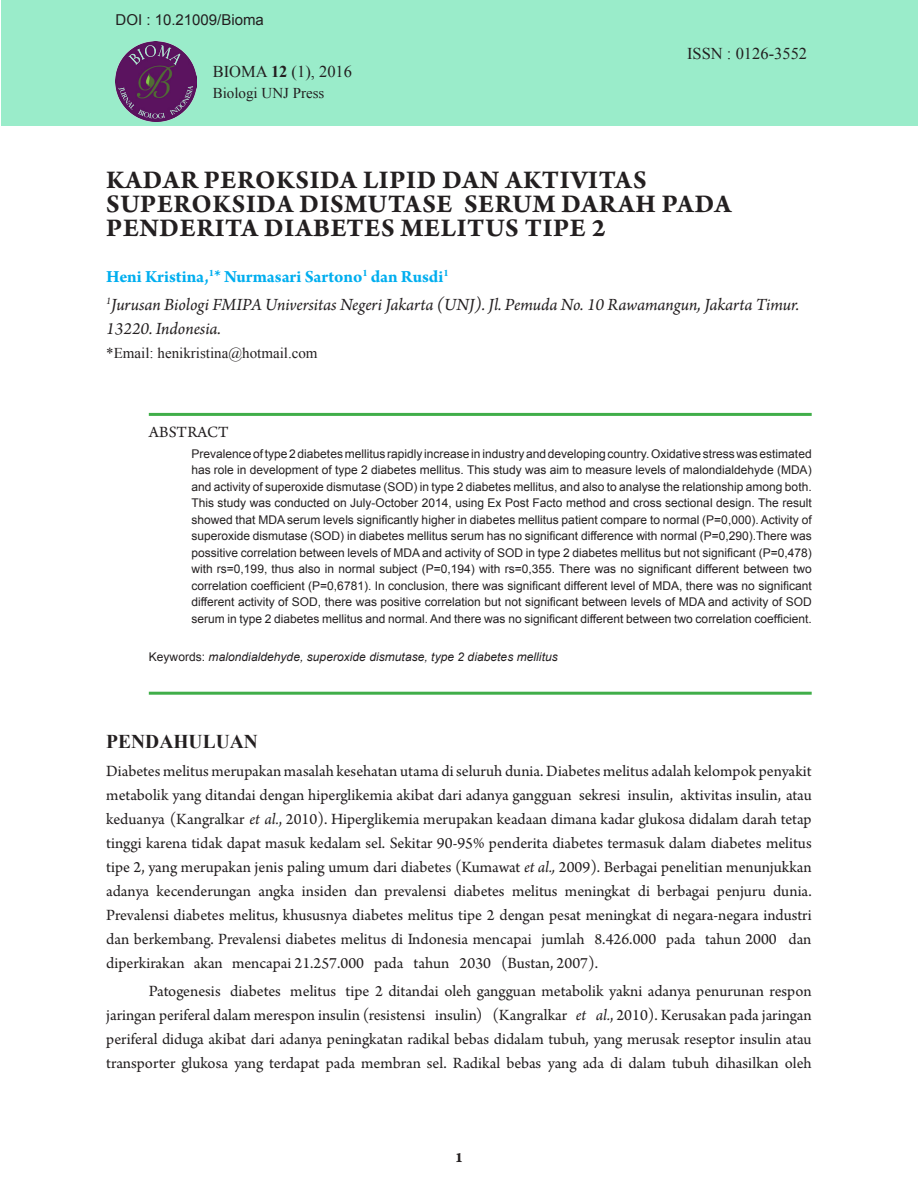
<style>
.page{position:relative;width:918px;height:1188px;background:#fff}
.page>*{position:absolute;margin:0;border:0;box-sizing:border-box;transform-origin:0 0}
.Bioma_Title_Indonesi{font:700 27px/24px "Arno Pro";letter-spacing:.025em;color:#231f20}
.Bioma_Heading_1_Firs{font:700 19.5px "Times New Roman";color:#231f20}
.Affiliation{font:italic 18px/24px "Arno Pro";letter-spacing:-.005em;color:#231f20}
.Bioma_Authors{font:700 18px "Arno Pro";letter-spacing:-.005em;color:#00aeef}
.Bioma_Paragraph_Firs{font:16.5px/24px "Arno Pro";color:#231f20;text-align:justify}
.Bioma_Paragraph{font:16.5px/24px "Arno Pro";letter-spacing:.005em;color:#231f20;text-align:justify}
.t1{font:16.5px "Times New Roman";color:#231f20}
.Bioma_Abstract_Headi{font:16.5px "Arno Pro";color:#231f20}
.Email{font:15px "Times New Roman";color:#231f20}
.Bioma_Abstract_Conte{font:15px "Arial";color:#231f20}
.t2{font:15px "Arno Pro Bold Caption";color:#231f20}
.Bioma_Abstract_Conte-2{font:12px/16.5px "Arial";color:#231f20;text-align:justify}
.Bioma_Keywords{font:italic 12px "Arial";letter-spacing:.005em;color:#231f20}
.s1{font-weight:700}
.s2{font-style:normal}
.s3{font-style:italic}
</style>
<div class="page">
<div style="left:2px;top:0;width:916px;height:125px;background:#9aecca"></div>
<img style="left:116px;top:41px;width:80px;height:81px">
<hr style="left:149px;top:413px;width:663px;height:3px;background:#40ae49">
<hr style="left:149px;top:692px;width:663px;height:3px;background:#40ae49">
<p class="Bioma_Abstract_Conte" style="left:116px;top:10px;width:150px">DOI : 10.21009/Bioma</p>
<p class="t1" style="left:213px;top:60px;width:141px">BIOMA <span class="s1">12</span> (1), 2016</p>
<p class="Email" style="left:213px;top:83px;width:113px">Biologi UNJ Press</p>
<p class="t1" style="left:687px;top:42px;width:122px">ISSN : 0126-3552</p>
<p class="Bioma_Title_Indonesi" style="left:106px;top:170px;width:627px">KADAR PEROKSIDA LIPID DAN AKTIVITAS<br>SUPEROKSIDA DISMUTASE SERUM DARAH PADA<br>PENDERITA DIABETES MELITUS TIPE 2</p>
<p class="Bioma_Authors" style="left:106px;top:266px;width:344px">Heni Kristina,<sup>1</sup>* Nurmasari Sartono<sup>1</sup> dan Rusdi<sup>1</sup></p>
<p class="Affiliation" style="left:106px;top:293px;width:694px"><sup>1</sup>Jurusan Biologi FMIPA Universitas Negeri Jakarta (UNJ). Jl. Pemuda No. 10 Rawamangun, Jakarta Timur.<br>13220. Indonesia.</p>
<p class="Email" style="left:106px;top:343px;width:213px">*Email: henikristina@hotmail.com</p>
<p class="Bioma_Abstract_Headi" style="left:149px;top:423px;width:81px">Abstract</p>
<p class="Bioma_Abstract_Conte-2" style="left:191px;top:446px;width:622px">Prevalence of type 2 diabetes mellitus rapidly increase in industry and developing country. Oxidative stress was estimated has role in development of type 2 diabetes mellitus. This study was aim to measure levels of malondialdehyde (MDA) and activity of superoxide dismutase (SOD) in type 2 diabetes mellitus, and also to analyse the relationship among both.<br>This study was conducted on July-October 2014, using Ex Post Facto method and cross sectional design. The result showed that MDA serum levels significantly higher in diabetes mellitus patient compare to normal (P=0,000). Activity of superoxide dismutase (SOD) in diabetes mellitus serum has no significant difference with normal (P=0,290).There was possitive correlation between levels of MDA and activity of SOD in type 2 diabetes mellitus but not significant (P=0,478) with rs=0,199, thus also in normal subject (P=0,194) with rs=0,355. There was no significant different between two correlation coefficient (P=0,6781). In conclusion, there was significant different level of MDA, there was no significant different activity of SOD, there was positive correlation but not significant between levels of MDA and activity of SOD serum in type 2 diabetes mellitus and normal. And there was no significant different between two correlation coefficient.</p>
<p class="Bioma_Keywords" style="left:149px;top:649px;width:410px"><span class="s2">Keywords:</span> malondialdehyde, superoxide dismutase, type 2 diabetes mellitus</p>
<p class="Bioma_Heading_1_Firs" style="left:106px;top:728px;width:153px">PENDAHULUAN</p>
<p class="Bioma_Paragraph_Firs" style="left:106px;top:760px;width:707px">Diabetes melitus merupakan masalah kesehatan utama di seluruh dunia. Diabetes melitus adalah kelompok penyakit metabolik yang ditandai dengan hiperglikemia akibat dari adanya gangguan sekresi insulin, aktivitas insulin, atau keduanya (Kangralkar <span class="s3">et al.</span>, 2010). Hiperglikemia merupakan keadaan dimana kadar glukosa didalam darah tetap tinggi karena tidak dapat masuk kedalam sel. Sekitar 90-95% penderita diabetes termasuk dalam diabetes melitus tipe 2, yang merupakan jenis paling umum dari diabetes (Kumawat <span class="s3">et al.,</span> 2009). Berbagai penelitian menunjukkan adanya kecenderungan angka insiden dan prevalensi diabetes melitus meningkat di berbagai penjuru dunia.<br>Prevalensi diabetes melitus, khususnya diabetes melitus tipe 2 dengan pesat meningkat di negara-negara industri dan berkembang. Prevalensi diabetes melitus di Indonesia mencapai jumlah 8.426.000 pada tahun 2000 dan diperkirakan akan mencapai 21.257.000 pada tahun 2030 (Bustan, 2007).</p>
<p class="Bioma_Paragraph" style="left:106px;top:980px;width:707px;text-indent:43px">Patogenesis diabetes melitus tipe 2 ditandai oleh gangguan metabolik yakni adanya penurunan respon jaringan periferal dalam merespon insulin (resistensi insulin) (Kangralkar <span class="s3">et al.</span>, 2010). Kerusakan pada jaringan periferal diduga akibat dari adanya peningkatan radikal bebas didalam tubuh, yang merusak reseptor insulin atau transporter glukosa yang terdapat pada membran sel. Radikal bebas yang ada di dalam tubuh dihasilkan oleh</p>
<p class="t2" style="left:455px;top:1148px;width:9px">1</p>
</div>
